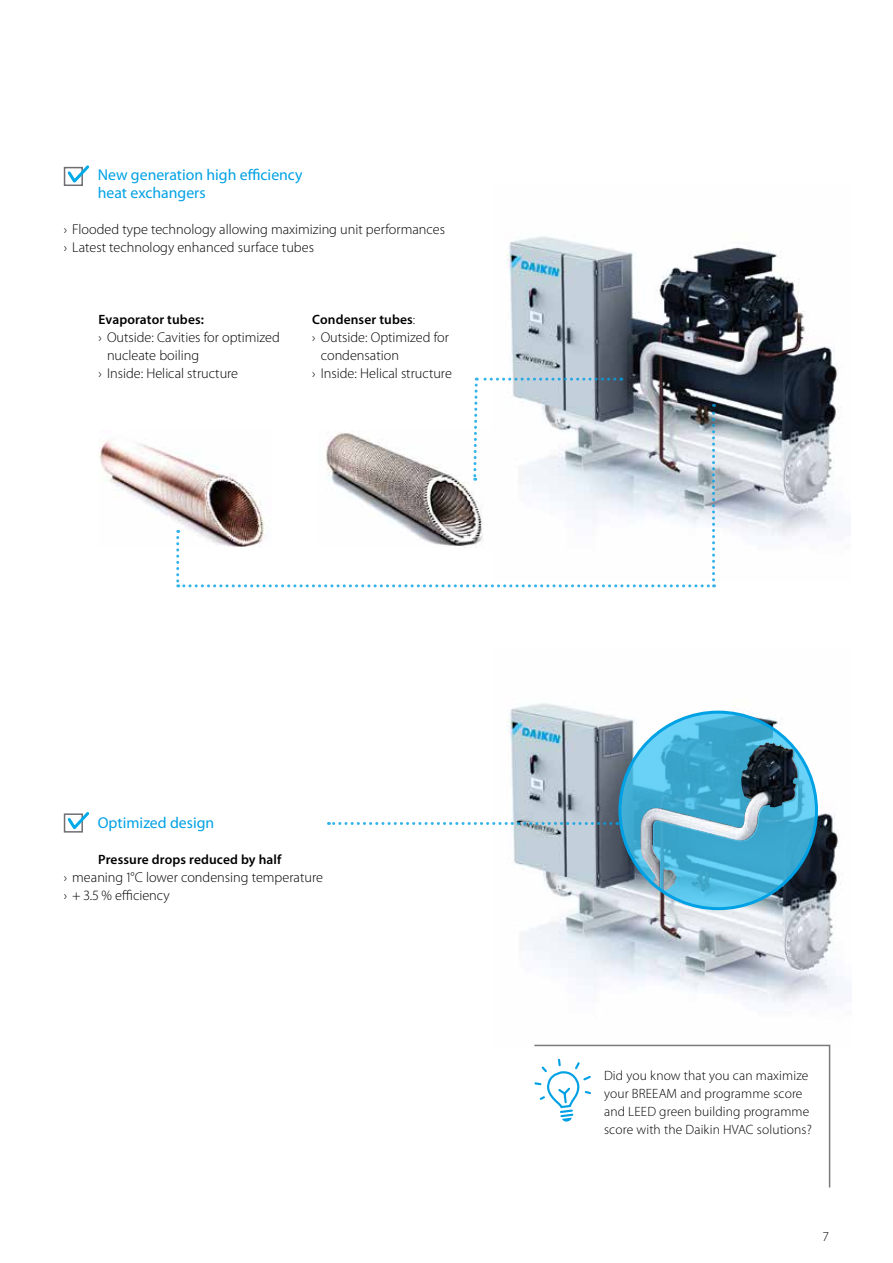
<style>
.page{position:relative;width:893px;height:1263px;background:#fff}
.page>*{position:absolute;margin:0;border:0;box-sizing:border-box;transform-origin:0 0}
.t1{font:15.75px/18px "Myriad Pro";color:#00a1e4}
.t2{font:300 14.25px/18px "Myriad Pro";color:#000}
.t3{font:300 13.5px/18px "Myriad Pro";letter-spacing:.01em;color:#000}
.t4{font:600 13.5px "Myriad Pro";letter-spacing:.01em;color:#000}
.s1{font-size:13.5px}
.s2{font-weight:300}
</style>
<div class="page">
<img style="left:496px;top:236px;width:354px;height:301px">
<img style="left:507px;top:703px;width:344px;height:300px">
<div style="left:64px;top:167px;width:19px;height:19px;border:2px solid #6f6f73"></div>
<svg style="left:65px;top:165px;width:25px;height:21px"></svg>
<div style="left:64px;top:813px;width:19px;height:19px;border:2px solid #6f6f73"></div>
<svg style="left:65px;top:812px;width:25px;height:21px"></svg>
<svg style="left:620px;top:712px;width:196px;height:197px;background:#46b6df"></svg>
<img style="left:640px;top:741px;width:158px;height:149px">
<svg style="left:534px;top:1044px;width:297px;height:144px"></svg>
<svg style="left:328px;top:822px;width:283px;height:3px"></svg>
<img style="left:99px;top:440px;width:77px;height:80px">
<svg style="left:176px;top:378px;width:539px;height:209px"></svg>
<p class="t1" style="left:98px;top:165px;width:206px">New generation high efficiency heat exchangers</p>
<p class="t2" style="left:64px;top:220px;width:383px"><span class="s1">›</span> Flooded type technology allowing maximizing unit performances <span class="s1">›</span> Latest technology enhanced surface tubes</p>
<p class="t4" style="left:99px;top:311px;width:107px">Evaporator tubes:</p>
<p class="t2" style="left:99px;top:328px;width:183px"><span class="s1">›</span> Outside: Cavities for optimized</p>
<p class="t2" style="left:107px;top:346px;width:94px">nucleate boiling</p>
<p class="t2" style="left:99px;top:364px;width:141px"><span class="s1">›</span> Inside: Helical structure</p>
<p class="t4" style="left:312px;top:311px;width:105px">Condenser tubes<span class="s2">:</span></p>
<p class="t2" style="left:312px;top:328px;width:138px"><span class="s1">›</span> Outside: Optimized for</p>
<p class="t2" style="left:321px;top:346px;width:80px">condensation</p>
<p class="t2" style="left:312px;top:364px;width:141px"><span class="s1">›</span> Inside: Helical structure</p>
<p class="t1" style="left:98px;top:813px;width:118px">Optimized design</p>
<p class="t4" style="left:98px;top:851px;width:185px">Pressure drops reduced by half</p>
<p class="t2" style="left:64px;top:868px;width:261px"><span class="s1">›</span> meaning 1°C lower condensing temperature <span class="s1">›</span> + 3.5 % efficiency</p>
<p class="t3" style="left:604px;top:1067px;width:209px">Did you know that you can maximize your BREEAM and programme score and LEED green building programme score with the Daikin HVAC solutions?</p>
<p class="t3" style="left:823px;top:1227px;width:8px">7</p>
</div>
